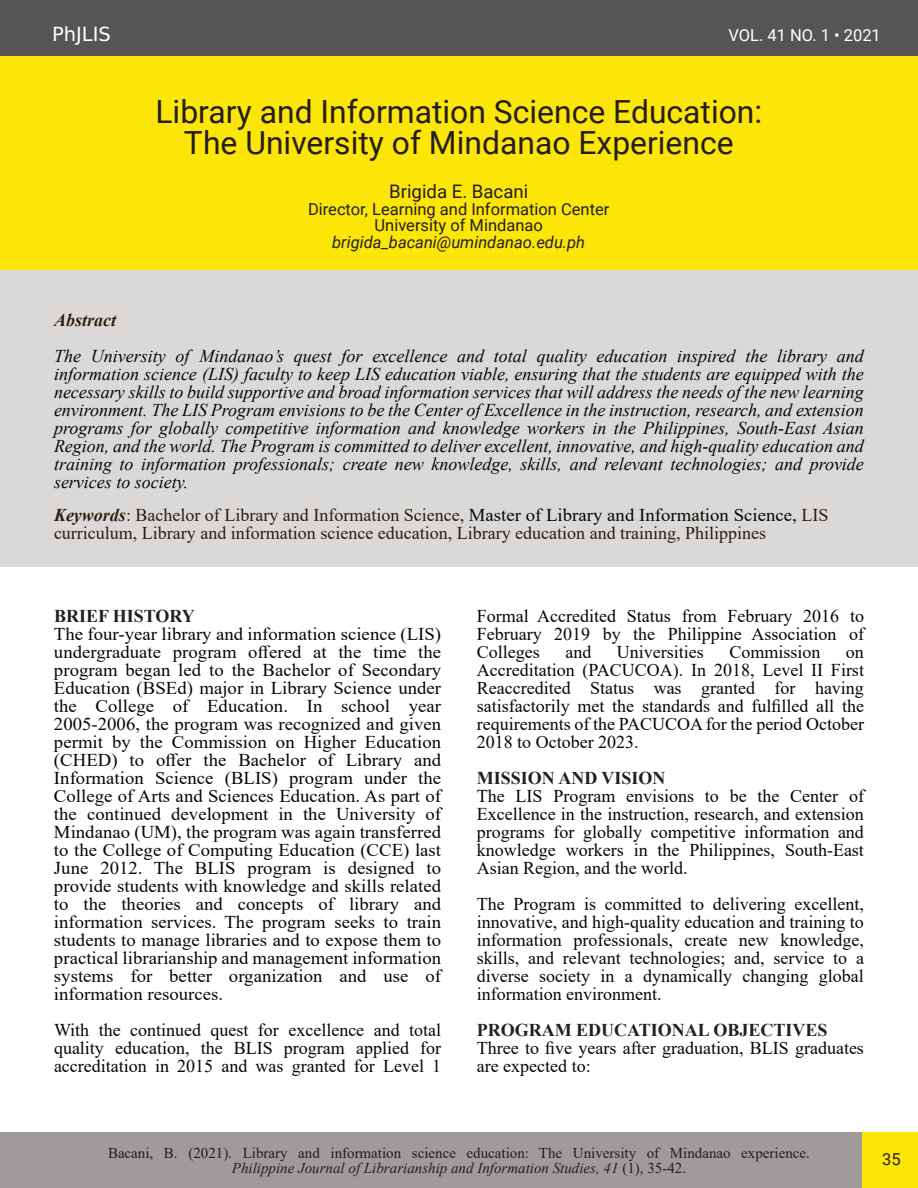
<style>
.page{position:relative;width:918px;height:1188px;background:#fff}
.page>*{position:absolute;margin:0;border:0;box-sizing:border-box;transform-origin:0 0}
.t1{font:31.95px/32px "Roboto";color:#251d1c;text-align:center}
.t2{font:19.5px "Verina Sans";color:#fff}
.t3{font:18.6px "Roboto";color:#251d1c}
.t4{font:18px/18px "Times New Roman";color:#080704;text-align:justify}
.t5{font:18px/18px "Times New Roman";color:#080704;text-align:justify;scale:1.04 1}
.t6{font:italic 18px/18px "Times New Roman";color:#080704;text-align:justify}
.t7{font:18px/18px "Times New Roman";color:#2e1e10}
.t8{font:700 18px "Times New Roman";color:#231f20}
.t9{font:italic 700 18px "Times New Roman";color:#2e1e10}
.t10{font:16.5px/16.5px "Roboto";color:#231f20;text-align:center}
.t11{font:italic 16.5px "Roboto";color:#231f20}
.t12{font:16.5px "Roboto";color:#fff}
.t13{font:16.5px "Roboto";color:#251d1c}
.t14{font:15px/15px "Times New Roman";color:#231f20;text-align:center}
.s1{font-weight:700;font-style:italic}
.s2{color:#080704}
.s3{font-style:italic}
</style>
<div class="page">
<div style="left:0;top:0;width:918px;height:56px;background:#565554"></div>
<div style="left:0;top:1132px;width:862px;height:56px;background:#9f9b9a"></div>
<div style="left:0;top:56px;width:918px;height:215px;background:#fbe607"></div>
<div style="left:0;top:271px;width:918px;height:296px;background:#dbd9d8"></div>
<div style="left:862px;top:1132px;width:56px;height:56px;background:#fbe607"></div>
<p class="t2" style="left:52px;top:26px;width:60px">PhJLIS</p>
<p class="t12" style="left:728px;top:29px;width:154px">VOL. 41 NO. 1 • 2021</p>
<h1 class="t1" style="left:155px;top:99px;width:608px">Library and Information Science Education:<br>The University of Mindanao Experience</h1>
<p class="t3" style="left:389px;top:184px;width:141px">Brigida E. Bacani</p>
<p class="t10" style="left:308px;top:203px;width:303px">Director, Learning and Information Center<br>University of Mindanao</p>
<p class="t11" style="left:332px;top:236px;width:254px">brigida_bacani@umindanao.edu.ph</p>
<p class="t9" style="left:54px;top:313px;width:64px">Abstract</p>
<p class="t6" style="left:54px;top:348px;width:811px">The University of Mindanao’s quest for excellence and total quality education inspired the library and information science (LIS) faculty to keep LIS education viable, ensuring that the students are equipped with the necessary skills to build supportive and broad information services that will address the needs of the new learning environment. The LIS Program envisions to be the Center of Excellence in the instruction, research, and extension programs for globally competitive information and knowledge workers in the Philippines, South-East Asian Region, and the world. The Program is committed to deliver excellent, innovative, and high-quality education and training to information professionals; create new knowledge, skills, and relevant technologies; and provide services to society.</p>
<p class="t7" style="left:54px;top:507px;width:776px"><span class="s1">Keywords</span>: Bachelor of Library and Information Science, <span class="s2">Master of Library and Information Science,</span> LIS curriculum, Library and information science education, Library education and training, Philippines</p>
<p class="t8" style="left:54px;top:610px;width:142px">BRIEF HISTORY</p>
<p class="t5" style="left:54px;top:626px;width:374px">The four-year library and information science (LIS) undergraduate program offered at the time the program began led to the Bachelor of Secondary Education (BSEd) major in Library Science under the College of Education. In school year 2005-2006, the program was recognized and given permit by the Commission on Higher Education (CHED) to offer the Bachelor of Library and Information Science (BLIS) program under the College of Arts and Sciences Education. As part of the continued development in the University of Mindanao (UM), the program was again transferred to the College of Computing Education (CCE) last June 2012. The BLIS program is designed to provide students with knowledge and skills related to the theories and concepts of library and information services. The program seeks to train students to manage libraries and to expose them to practical librarianship and management information systems for better organization and use of information resources.</p>
<p class="t4" style="left:54px;top:1022px;width:389px">With the continued quest for excellence and total quality education, the BLIS program applied for accreditation in 2015 and was granted for Level 1</p>
<p class="t4" style="left:477px;top:609px;width:389px">Formal Accredited Status from February 2016 to February 2019 by the Philippine Association of Colleges</p>
<p class="t4" style="left:565px;top:645px;width:27px">and</p>
<p class="t4" style="left:617px;top:645px;width:88px">Universities</p>
<p class="t4" style="left:729px;top:645px;width:93px">Commission</p>
<p class="t4" style="left:477px;top:645px;width:389px;text-indent:369px">on Accreditation (PACUCOA). In 2018, Level II First Reaccredited Status was granted for having satisfactorily met the standards and fulfilled all the requirements of the PACUCOA for the period October 2018 to October 2023.</p>
<p class="t8" style="left:477px;top:772px;width:190px">MISSION AND VISION</p>
<p class="t4" style="left:477px;top:789px;width:389px">The LIS Program envisions to be the Center of Excellence in the instruction, research, and extension programs for globally competitive information and knowledge workers in the Philippines, South-East Asian Region, and the world.</p>
<p class="t4" style="left:477px;top:897px;width:389px">The Program is committed to delivering excellent, innovative, and high-quality education and training to information professionals, create new knowledge, skills, and relevant technologies; and, service to a diverse society in a dynamically changing global information environment.</p>
<p class="t8" style="left:477px;top:1024px;width:352px">PROGRAM EDUCATIONAL OBJECTIVES</p>
<p class="t4" style="left:477px;top:1041px;width:389px">Three to five years after graduation, BLIS graduates are expected to:</p>
<p class="t14" style="left:108px;top:1147px;width:703px">Bacani, B. (2021). Library and information science education: The University of Mindanao experience.<br><span class="s3">Philippine Journal of Librarianship and Information Studies, 41</span> (1), 35-42.</p>
<p class="t13" style="left:882px;top:1152px;width:20px">35</p>
</div>
